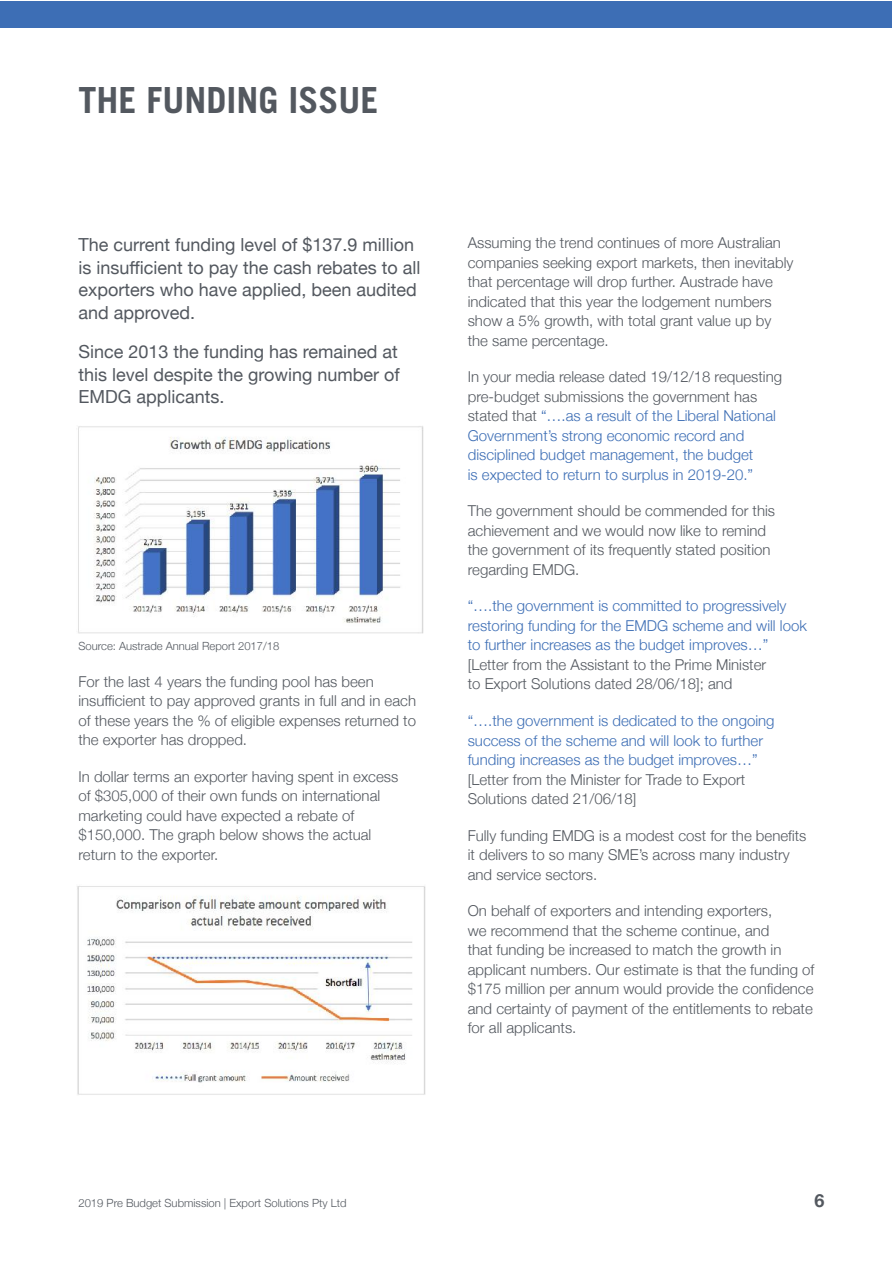
<style>
.page{position:relative;width:893px;height:1263px;background:#fff}
.page>*{position:absolute;margin:0;border:0;box-sizing:border-box;transform-origin:0 0}
.t1{font:700 36px "Trade Gothic";color:#53585f}
.t2{font:18px/22.5px "Helvetica Neue";color:#53585f}
.t3{font:700 18px "Helvetica Neue";color:#53585f}
.t4{font:300 15px/19.5px "Helvetica Neue";color:#53585f}
.t5{font:300 15px/19.5px "Helvetica Neue";color:#3d6eb5}
.t6{font:300 11.25px "Helvetica Neue";color:#53585f}
.s1{color:#53585f}
</style>
<div class="page">
<img style="left:78px;top:426px;width:346px;height:208px">
<img style="left:77px;top:886px;width:348px;height:209px">
<div style="left:1px;top:1px;width:891px;height:27px;background:#3d6eb5"></div>
<h1 class="t1" style="left:78px;top:78px;width:302px">THE FUNDING ISSUE</h1>
<p class="t2" style="left:78px;top:234px;width:344px">The current funding level of $137.9 million is insufficient to pay the cash rebates to all exporters who have applied, been audited and approved.</p>
<p class="t2" style="left:78px;top:341px;width:323px;text-align:justify">Since 2013 the funding has remained at this level despite the growing number of EMDG applicants.</p>
<p class="t6" style="left:78px;top:637px;width:202px">Source: Austrade Annual Report 2017/18</p>
<p class="t4" style="left:78px;top:670px;width:339px">For the last 4 years the funding pool has been insufficient to pay approved grants in full and in each of these years the % of eligible expenses returned to the exporter has dropped.</p>
<p class="t4" style="left:78px;top:765px;width:321px">In dollar terms an exporter having spent in excess of $305,000 of their own funds on international marketing could have expected a rebate of $150,000. The graph below shows the actual return to the exporter.</p>
<p class="t4" style="left:468px;top:232px;width:327px">Assuming the trend continues of more Australian companies seeking export markets, then inevitably that percentage will drop further. Austrade have indicated that this year the lodgement numbers show a 5% growth, with total grant value up by the same percentage.</p>
<p class="t5" style="left:468px;top:366px;width:316px"><span class="s1">In your media release dated 19/12/18 requesting pre-budget submissions the government has stated that</span> “….as a result of the Liberal National Government’s strong economic record and disciplined budget management, the budget<br>is expected to return to surplus in 2019-20.”</p>
<p class="t4" style="left:468px;top:500px;width:309px">The government should be commended for this achievement and we would now like to remind the government of its frequently stated position regarding EMDG.</p>
<p class="t5" style="left:468px;top:595px;width:341px">“….the government is committed to progressively restoring funding for the EMDG scheme and will look to further increases as the budget improves…”</p>
<p class="t4" style="left:468px;top:654px;width:300px">[Letter from the Assistant to the Prime Minister to Export Solutions dated 28/06/18]; and</p>
<p class="t5" style="left:468px;top:710px;width:308px">“….the government is dedicated to the ongoing success of the scheme and will look to further funding increases as the budget improves…”</p>
<p class="t4" style="left:468px;top:768px;width:279px">[Letter from the Minister for Trade to Export<br>Solutions dated 21/06/18]</p>
<p class="t4" style="left:468px;top:824px;width:340px">Fully funding EMDG is a modest cost for the benefits it delivers to so many SME’s across many industry and service sectors.</p>
<p class="t4" style="left:468px;top:900px;width:348px">On behalf of exporters and intending exporters,<br>we recommend that the scheme continue, and<br>that funding be increased to match the growth in applicant numbers. Our estimate is that the funding of $175 million per annum would provide the confidence and certainty of payment of the entitlements to rebate for all applicants.</p>
<p class="t6" style="left:78px;top:1194px;width:270px">2019 Pre Budget Submission | Export Solutions Pty Ltd</p>
<p class="t3" style="left:814px;top:1186px;width:12px">6</p>
</div>
